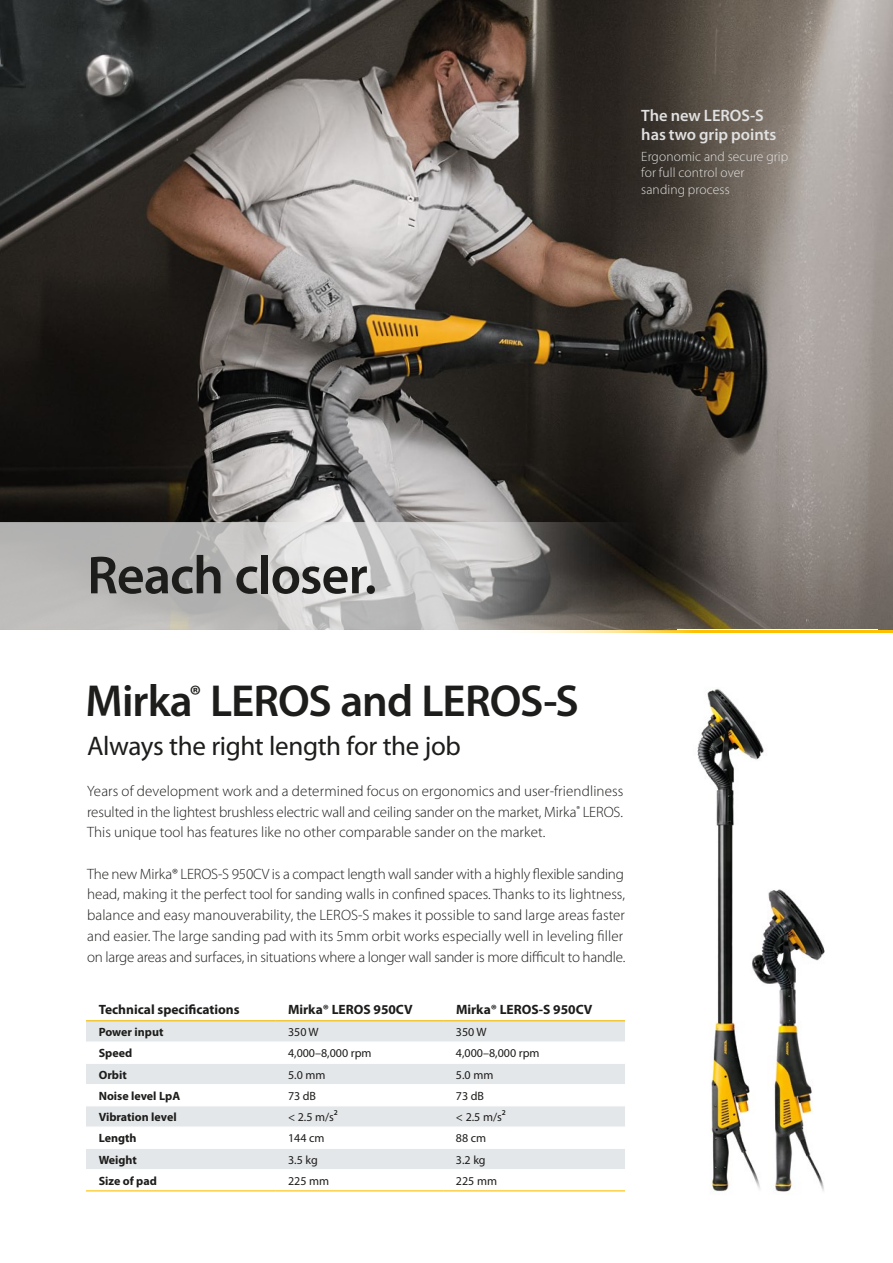
<style>
.page{position:relative;width:893px;height:1263px;background:#fff}
.page>*{position:absolute;margin:0;border:0;box-sizing:border-box;transform-origin:0 0}
.t1{font:600 54px "Myriad Pro";letter-spacing:-.02em;color:#1d1d1b}
.t2{font:600 45px "Myriad Pro";letter-spacing:-.02em;color:#1d1d1b}
.t3{font:27px "Myriad Pro";letter-spacing:-.015em;color:#1d1d1b}
.t4{font:600 16.5px/19.5px "Myriad Pro";color:#e1e1e1}
.t5{font:300 15px/20.7px "Myriad Pro";color:#1d1d1b;text-align:justify}
.t6{font:700 13.5px "Myriad Pro";color:#1d1d1b}
.t7{font:300 13.5px/16.5px "Myriad Pro";letter-spacing:.01em;color:#e1e1e1}
.t8{font:12px "Myriad Pro";color:#1d1d1b}
.t9{font:700 12px "Myriad Pro";color:#1d1d1b}
.t10{font:600 7.5px "Myriad Pro";color:#1d1d1b}
</style>
<div class="page">
<img style="left:0;top:0;width:893px;height:630px">
<img style="left:697px;top:688px;width:128px;height:506px">
<svg style="left:0;top:523px;width:668px;height:107px;background:#a6a4a3"></svg>
<div style="left:86px;top:1021px;width:539px;height:20px;background:#e4e7ea"></div>
<svg style="left:86px;top:1064px;width:539px;height:105px;fill:#e4e7ea"></svg>
<hr style="left:86px;top:1084px;width:189px;height:1px;background:#fff">
<hr style="left:275px;top:1084px;width:168px;height:1px;background:#fff">
<hr style="left:443px;top:1084px;width:182px;height:1px;background:#fff">
<svg style="left:275px;top:1085px;width:1px;height:20px"></svg>
<svg style="left:275px;top:1128px;width:1px;height:20px"></svg>
<hr style="left:86px;top:1020px;width:189px;height:1px;background:#f1b900">
<hr style="left:275px;top:1020px;width:168px;height:1px;background:#f1b900">
<hr style="left:443px;top:1020px;width:182px;height:1px;background:#f1b900">
<hr style="left:86px;top:1105px;width:189px;height:1px;background:#fff">
<hr style="left:275px;top:1105px;width:168px;height:1px;background:#fff">
<hr style="left:443px;top:1105px;width:182px;height:1px;background:#fff">
<hr style="left:86px;top:1126px;width:189px;height:2px;background:#fff">
<hr style="left:275px;top:1126px;width:168px;height:2px;background:#fff">
<hr style="left:443px;top:1126px;width:182px;height:2px;background:#fff">
<hr style="left:86px;top:1190px;width:189px;height:1px;background:#fdc100">
<hr style="left:275px;top:1190px;width:168px;height:1px;background:#fdc100">
<hr style="left:443px;top:1190px;width:182px;height:1px;background:#fdc100">
<hr style="left:86px;top:1148px;width:189px;height:1px;background:#fff">
<hr style="left:275px;top:1148px;width:168px;height:1px;background:#fff">
<hr style="left:443px;top:1148px;width:182px;height:1px;background:#fff">
<hr style="left:482px;top:630px;width:411px;height:3px;background:#fdc100">
<p class="t4" style="left:641px;top:106px;width:137px">The new LEROS-S has two grip points</p>
<p class="t7" style="left:641px;top:148px;width:149px">Ergonomic and secure grip for full control over sanding process</p>
<h1 class="t1" style="left:87px;top:545px;width:291px">Reach closer.</h1>
<h2 class="t2" style="left:86px;top:676px;width:495px">Mirka<sup>®</sup> LEROS and LEROS-S</h2>
<h3 class="t3" style="left:87px;top:731px;width:375px">Always the right length for the job</h3>
<p class="t5" style="left:87px;top:781px;width:538px">Years of development work and a determined focus on ergonomics and user-friendliness resulted in the lightest brushless electric wall and ceiling sander on the market, Mirka<sup>®</sup> LEROS.<br>This unique tool has features like no other comparable sander on the market.</p>
<p class="t5" style="left:87px;top:864px;width:540px;text-align:left">The new Mirka® LEROS-S 950CV is a compact length wall sander with a highly flexible sanding head, making it the perfect tool for sanding walls in confined spaces. Thanks to its lightness, balance and easy manouverability, the LEROS-S makes it possible to sand large areas faster and easier. The large sanding pad with its 5mm orbit works especially well in leveling filler on large areas and surfaces, in situations where a longer wall sander is more difficult to handle.</p>
<p class="t6" style="left:99px;top:1000px;width:142px">Technical specifications</p>
<p class="t6" style="left:288px;top:1000px;width:126px">Mirka® LEROS 950CV</p>
<p class="t6" style="left:456px;top:1000px;width:138px">Mirka® LEROS-S 950CV</p>
<p class="t9" style="left:99px;top:1024px;width:66px">Power input</p>
<p class="t8" style="left:288px;top:1025px;width:32px">350 W</p>
<p class="t8" style="left:456px;top:1025px;width:32px">350 W</p>
<p class="t9" style="left:99px;top:1045px;width:35px">Speed</p>
<p class="t8" style="left:288px;top:1047px;width:85px">4,000–8,000 rpm</p>
<p class="t8" style="left:456px;top:1047px;width:85px">4,000–8,000 rpm</p>
<p class="t9" style="left:99px;top:1067px;width:30px">Orbit</p>
<p class="t8" style="left:288px;top:1068px;width:39px">5.0 mm</p>
<p class="t8" style="left:456px;top:1068px;width:39px">5.0 mm</p>
<p class="t9" style="left:99px;top:1088px;width:83px">Noise level LpA</p>
<p class="t8" style="left:288px;top:1089px;width:30px">73 dB</p>
<p class="t8" style="left:456px;top:1089px;width:30px">73 dB</p>
<p class="t9" style="left:99px;top:1109px;width:79px">Vibration level</p>
<p class="t8" style="left:288px;top:1111px;width:47px">&lt; 2.5 m/s</p>
<p class="t10" style="left:334px;top:1108px;width:6px">2</p>
<p class="t10" style="left:502px;top:1108px;width:6px">2</p>
<p class="t8" style="left:456px;top:1111px;width:47px">&lt; 2.5 m/s</p>
<p class="t9" style="left:99px;top:1130px;width:39px">Length</p>
<p class="t8" style="left:288px;top:1132px;width:38px">144 cm</p>
<p class="t8" style="left:456px;top:1132px;width:32px">88 cm</p>
<p class="t9" style="left:99px;top:1152px;width:40px">Weight</p>
<p class="t8" style="left:288px;top:1153px;width:31px">3.5 kg</p>
<p class="t8" style="left:456px;top:1153px;width:31px">3.2 kg</p>
<p class="t9" style="left:99px;top:1173px;width:60px">Size of pad</p>
<p class="t8" style="left:288px;top:1174px;width:43px">225 mm</p>
<p class="t8" style="left:456px;top:1174px;width:43px">225 mm</p>
</div>
